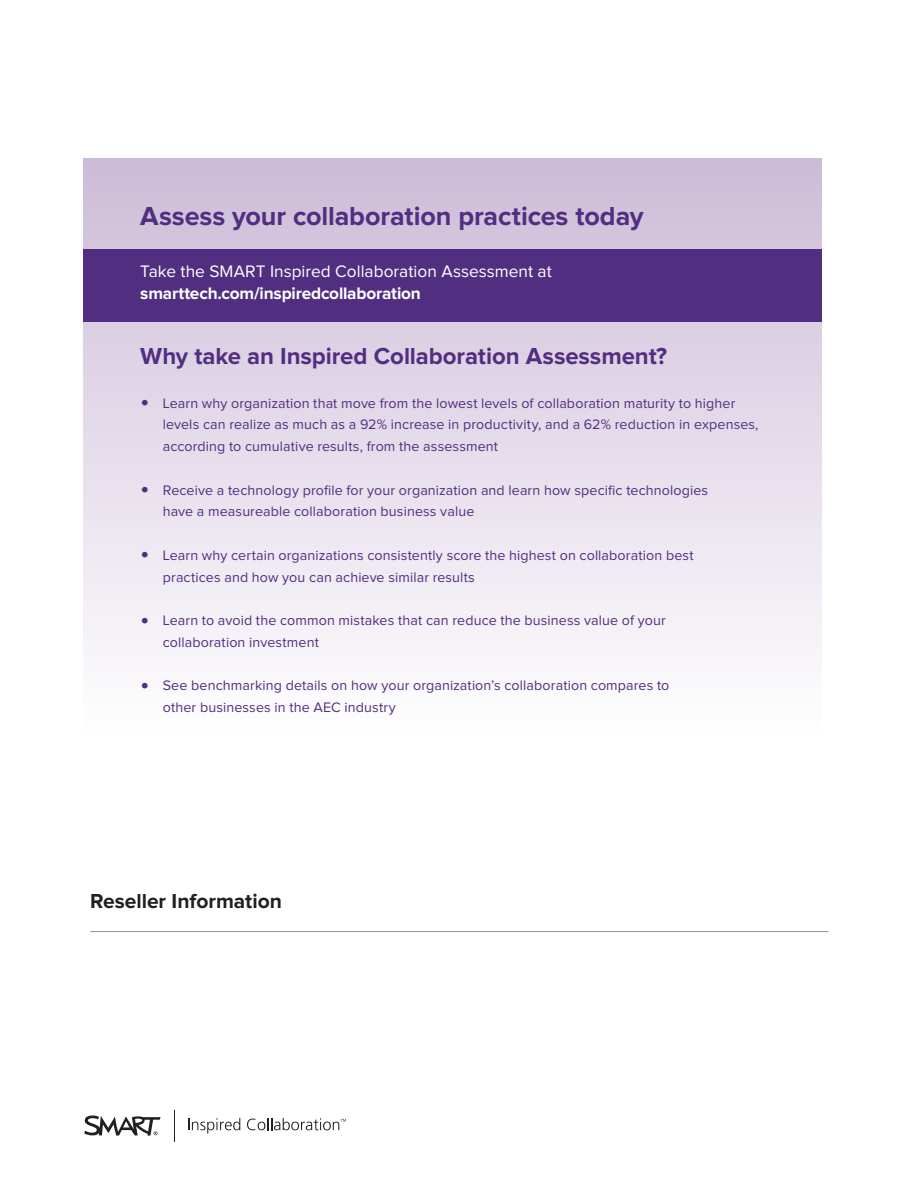
<style>
.page{position:relative;width:918px;height:1188px;background:#fff}
.page>*{position:absolute;margin:0;border:0;box-sizing:border-box;transform-origin:0 0}
.bodycopy1{font:700 27px "Proxima Nova";letter-spacing:-.005em;color:#522e81}
.bodycopy1-2{font:700 24px "Proxima Nova";letter-spacing:-.005em;color:#522e81}
.t1{font:700 21px "Proxima Nova";color:#231f20}
.bodycopy1-3{font:17.25px/21.8px "Proxima Nova";color:#fff}
.bodycopy1-4{font:14.25px/21.8px "Proxima Nova";letter-spacing:.01em;color:#522e81}
.s1{font-weight:700}
.s2{font-size:26.25px}
</style>
<div class="page">
<svg style="left:83px;top:158px;width:739px;height:492px;background:#e3dae9"></svg>
<div style="left:83px;top:249px;width:738px;height:73px;background:#522e81"></div>
<hr style="left:174px;top:1110px;width:1px;height:31px;background:#231f20">
<svg style="left:84px;top:1115px;width:77px;height:21px"></svg>
<svg style="left:188px;top:1118px;width:52px;height:16px"></svg>
<svg style="left:247px;top:1118px;width:99px;height:12px"></svg>
<hr style="left:90px;top:931px;width:739px;height:1px;background:#939598">
<p class="bodycopy1" style="left:140px;top:204px;width:505px">Assess your collaboration practices today</p>
<p class="bodycopy1-3" style="left:140px;top:261px;width:413px">Take the SMART Inspired Collaboration Assessment at <span class="s1">smarttech.com/inspiredcollaboration</span></p>
<p class="bodycopy1-2" style="left:140px;top:345px;width:528px">Why take an Inspired Collaboration Assessment?</p>
<p class="bodycopy1-4" style="left:163px;top:393px;width:597px;text-indent:-23px"><span class="s2">•</span> Learn why organization that move from the lowest levels of collaboration maturity to higher levels can realize as much as a 92% increase in productivity, and a 62% reduction in expenses, according to cumulative results, from the assessment</p>
<p class="bodycopy1-4" style="left:163px;top:480px;width:547px;text-indent:-23px"><span class="s2">•</span> Receive a technology profile for your organization and learn how specific technologies have a measureable collaboration business value</p>
<p class="bodycopy1-4" style="left:163px;top:545px;width:532px;text-indent:-23px"><span class="s2">•</span> Learn why certain organizations consistently score the highest on collaboration best practices and how you can achieve similar results</p>
<p class="bodycopy1-4" style="left:163px;top:610px;width:505px;text-indent:-23px"><span class="s2">•</span> Learn to avoid the common mistakes that can reduce the business value of your collaboration investment</p>
<p class="bodycopy1-4" style="left:140px;top:675px;width:531px"><span class="s2">•</span> See benchmarking details on how your organization’s collaboration compares to</p>
<p class="bodycopy1-4" style="left:163px;top:697px;width:235px">other businesses in the AEC industry</p>
<p class="t1" style="left:90px;top:891px;width:193px">Reseller Information</p>
</div>
